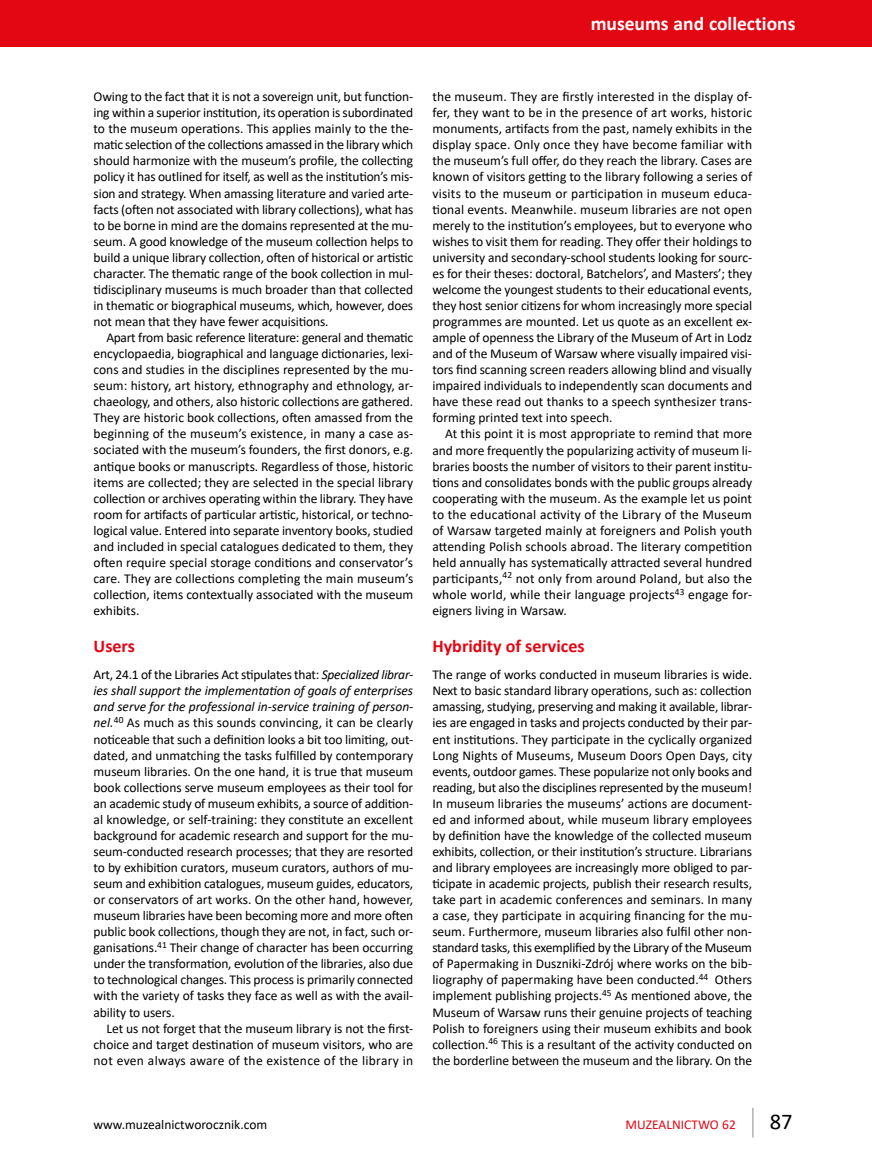
<style>
.page{position:relative;width:872px;height:1170px;background:#fff}
.page>*{position:absolute;margin:0;border:0;box-sizing:border-box;transform-origin:0 0}
.t1{font:22.5px "Calibri";color:#000}
.t2{font:700 19.5px "Calibri";color:#fff}
.t3{font:700 18px "Calibri";color:#e30613}
.t4{font:13.5px/16px "Calibri";color:#000;text-align:justify}
.t5{font:13.5px "Calibri";color:#e30613}
.s1{font-style:italic}
</style>
<div class="page">
<hr style="left:752px;top:1107px;width:1px;height:30px;background:#b3b2b2">
<div style="left:0;top:0;width:872px;height:47px;background:#e30613"></div>
<h2 class="t2" style="left:590px;top:10px;width:206px">museums and collections</h2>
<p class="t4" style="left:94px;top:88px;width:321px">Owing to the fact that it is not a sovereign unit, but function&shy;ing within a superior institution, its operation is subordinated to the museum operations. This applies mainly to the the&shy;matic selection of the collections amassed in the library which should harmonize with the museum’s profile, the collecting policy it has outlined for itself, as well as the institution’s mis&shy;sion and strategy. When amassing literature and varied arte&shy;facts (often not associated with library collections), what has to be borne in mind are the domains represented at the mu&shy;seum. A good knowledge of the museum collection helps to build a unique library collection, often of historical or artistic character. The thematic range of the book collection in mul&shy;tidisciplinary museums is much broader than that collected in thematic or biographical museums, which, however, does not mean that they have fewer acquisitions.</p>
<p class="t4" style="left:94px;top:329px;width:321px;text-indent:13px">Apart from basic reference literature: general and thematic encyclopaedia, biographical and language dictionaries, lexi&shy;cons and studies in the disciplines represented by the mu&shy;seum: history, art history, ethnography and ethnology, ar&shy;chaeology, and others, also historic collections are gathered.<br>They are historic book collections, often amassed from the beginning of the museum’s existence, in many a case as&shy;sociated with the museum’s founders, the first donors, e.g. antique books or manuscripts. Regardless of those, historic items are collected; they are selected in the special library collection or archives operating within the library. They have room for artifacts of particular artistic, historical, or techno&shy;logical value. Entered into separate inventory books, studied and included in special catalogues dedicated to them, they often require special storage conditions and conservator’s care. They are collections completing the main museum’s collection, items contextually associated with the museum exhibits.</p>
<h3 class="t3" style="left:94px;top:633px;width:43px">Users</h3>
<p class="t4" style="left:94px;top:666px;width:321px">Art, 24.1 of the Libraries Act stipulates that: <span class="s1">Specialized librar&shy;ies shall support the implementation of goals of enterprises and serve for the professional in-service training of person&shy;nel.</span><sup>40</sup> As much as this sounds convincing, it can be clearly noticeable that such a definition looks a bit too limiting, out&shy;dated, and unmatching the tasks fulfilled by contemporary museum libraries. On the one hand, it is true that museum book collections serve museum employees as their tool for an academic study of museum exhibits, a source of addition&shy;al knowledge, or self-training: they constitute an excellent background for academic research and support for the mu&shy;seum-conducted research processes; that they are resorted to by exhibition curators, museum curators, authors of mu&shy;seum and exhibition catalogues, museum guides, educators, or conservators of art works. On the other hand, however, museum libraries have been becoming more and more often public book collections, though they are not, in fact, such or&shy;ganisations.<sup>41</sup> Their change of character has been occurring under the transformation, evolution of the libraries, also due to technological changes. This process is primarily connected with the variety of tasks they face as well as with the avail&shy;ability to users.</p>
<p class="t4" style="left:94px;top:1019px;width:321px;text-indent:13px">Let us not forget that the museum library is not the first&shy;choice and target destination of museum visitors, who are not even always aware of the existence of the library in</p>
<p class="t4" style="left:432px;top:88px;width:321px">the museum. They are firstly interested in the display of&shy;fer, they want to be in the presence of art works, historic monuments, artifacts from the past, namely exhibits in the display space. Only once they have become familiar with the museum’s full offer, do they reach the library. Cases are known of visitors getting to the library following a series of visits to the museum or participation in museum educa&shy;tional events. Meanwhile. museum libraries are not open merely to the institution’s employees, but to everyone who wishes to visit them for reading. They offer their holdings to university and secondary-school students looking for sourc&shy;es for their theses: doctoral, Batchelors’, and Masters’; they welcome the youngest students to their educational events, they host senior citizens for whom increasingly more special programmes are mounted. Let us quote as an excellent ex&shy;ample of openness the Library of the Museum of Art in Lodz and of the Museum of Warsaw where visually impaired visi&shy;tors find scanning screen readers allowing blind and visually impaired individuals to independently scan documents and have these read out thanks to a speech synthesizer trans&shy;forming printed text into speech.</p>
<p class="t4" style="left:432px;top:425px;width:321px;text-indent:13px">At this point it is most appropriate to remind that more and more frequently the popularizing activity of museum li&shy;braries boosts the number of visitors to their parent institu&shy;tions and consolidates bonds with the public groups already cooperating with the museum. As the example let us point to the educational activity of the Library of the Museum of Warsaw targeted mainly at foreigners and Polish youth attending Polish schools abroad. The literary competition held annually has systematically attracted several hundred participants,<sup>42</sup> not only from around Poland, but also the whole world, while their language projects<sup>43</sup> engage for&shy;eigners living in Warsaw.</p>
<h3 class="t3" style="left:432px;top:633px;width:154px">Hybridity of services</h3>
<p class="t4" style="left:432px;top:666px;width:321px">The range of works conducted in museum libraries is wide.<br>Next to basic standard library operations, such as: collection amassing, studying, preserving and making it available, librar&shy;ies are engaged in tasks and projects conducted by their par&shy;ent institutions. They participate in the cyclically organized Long Nights of Museums, Museum Doors Open Days, city events, outdoor games. These popularize not only books and reading, but also the disciplines represented by the museum!<br>In museum libraries the museums’ actions are document&shy;ed and informed about, while museum library employees by definition have the knowledge of the collected museum exhibits, collection, or their institution’s structure. Librarians and library employees are increasingly more obliged to par&shy;ticipate in academic projects, publish their research results, take part in academic conferences and seminars. In many a case, they participate in acquiring financing for the mu&shy;seum. Furthermore, museum libraries also fulfil other non&shy;standard tasks, this exemplified by the Library of the Museum of Papermaking in Duszniki-Zdrój where works on the bib&shy;liography of papermaking have been conducted.<sup>44</sup> Others implement publishing projects.<sup>45</sup> As mentioned above, the Museum of Warsaw runs their genuine projects of teaching Polish to foreigners using their museum exhibits and book collection.<sup>46</sup> This is a resultant of the activity conducted on the borderline between the museum and the library. On the</p>
<p class="t4" style="left:94px;top:1115px;width:175px">www.muzealnictworocznik.com</p>
<p class="t5" style="left:625px;top:1114px;width:112px">MUZEALNICTWO 62</p>
<h1 class="t1" style="left:770px;top:1105px;width:24px">87</h1>
</div>
